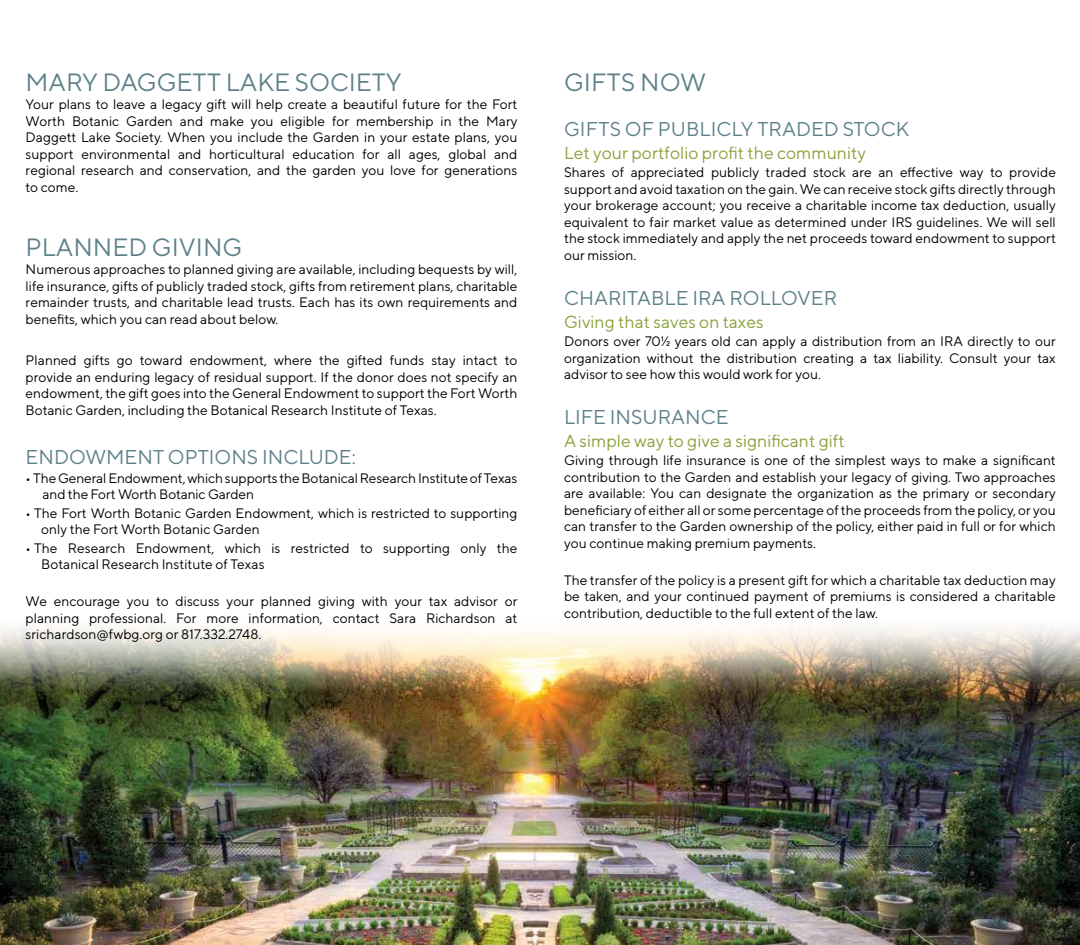
<style>
.page{position:relative;width:1080px;height:945px;background:#fff}
.page>*{position:absolute;margin:0;border:0;box-sizing:border-box;transform-origin:0 0}
.t1{font:25px "TT Norms";color:#5e8189}
.t2{font:20px "TT Norms";color:#5e8189}
.t3{font:17.5px "TT Norms";color:#8aa23b}
.t4{font:13.75px/16.5px "TT Norms";color:#000;text-align:justify}
</style>
<div class="page">
<img style="left:0;top:627px;width:1080px;height:318px">
<h1 class="t1" style="left:26px;top:67px;width:377px">MARY DAGGETT LAKE SOCIETY</h1>
<p class="t4" style="left:26px;top:96px;width:493px">Your plans to leave a legacy gift will help create a beautiful future for the Fort Worth Botanic Garden and make you eligible for membership in the Mary Daggett Lake Society. When you include the Garden in your estate plans, you support environmental and horticultural education for all ages, global and regional research and conservation, and the garden you love for generations to come.</p>
<h1 class="t1" style="left:26px;top:232px;width:218px">PLANNED GIVING</h1>
<p class="t4" style="left:26px;top:261px;width:493px">Numerous approaches to planned giving are available, including bequests by will, life insurance, gifts of publicly traded stock, gifts from retirement plans, charitable remainder trusts, and charitable lead trusts. Each has its own requirements and benefits, which you can read about below.</p>
<p class="t4" style="left:26px;top:352px;width:493px">Planned gifts go toward endowment, where the gifted funds stay intact to provide an enduring legacy of residual support. If the donor does not specify an endowment, the gift goes into the General Endowment to support the Fort Worth Botanic Garden, including the Botanical Research Institute of Texas.</p>
<h2 class="t2" style="left:26px;top:445px;width:332px">ENDOWMENT OPTIONS INCLUDE:</h2>
<p class="t4" style="left:43px;top:469px;width:476px;text-indent:-17px">• The General Endowment, which supports the Botanical Research Institute of Texas and the Fort Worth Botanic Garden</p>
<p class="t4" style="left:41px;top:504px;width:478px;text-indent:-16px">• The Fort Worth Botanic Garden Endowment, which is restricted to supporting only the Fort Worth Botanic Garden</p>
<p class="t4" style="left:41px;top:539px;width:478px;text-indent:-16px">• The Research Endowment, which is restricted to supporting only the<br>Botanical Research Institute of Texas</p>
<p class="t4" style="left:26px;top:593px;width:493px">We encourage you to discuss your planned giving with your tax advisor or planning professional. For more information, contact Sara Richardson at srichardson@fwbg.org or 817.332.2748.</p>
<h1 class="t1" style="left:564px;top:67px;width:144px">GIFTS NOW</h1>
<h2 class="t2" style="left:564px;top:117px;width:346px">GIFTS OF PUBLICLY TRADED STOCK</h2>
<p class="t3" style="left:564px;top:142px;width:303px">Let your portfolio profit the community</p>
<p class="t4" style="left:564px;top:164px;width:493px">Shares of appreciated publicly traded stock are an effective way to provide support and avoid taxation on the gain. We can receive stock gifts directly through your brokerage account; you receive a charitable income tax deduction, usually equivalent to fair market value as determined under IRS guidelines. We will sell the stock immediately and apply the net proceeds toward endowment to support our mission.</p>
<h2 class="t2" style="left:564px;top:285px;width:275px">CHARITABLE IRA ROLLOVER</h2>
<p class="t3" style="left:564px;top:311px;width:201px">Giving that saves on taxes</p>
<p class="t4" style="left:564px;top:333px;width:493px">Donors over 70½ years old can apply a distribution from an IRA directly to our organization without the distribution creating a tax liability. Consult your tax advisor to see how this would work for you.</p>
<h2 class="t2" style="left:564px;top:404px;width:166px">LIFE INSURANCE</h2>
<p class="t3" style="left:564px;top:430px;width:282px">A simple way to give a significant gift</p>
<p class="t4" style="left:564px;top:452px;width:493px">Giving through life insurance is one of the simplest ways to make a significant contribution to the Garden and establish your legacy of giving. Two approaches are available: You can designate the organization as the primary or secondary beneficiary of either all or some percentage of the proceeds from the policy, or you can transfer to the Garden ownership of the policy, either paid in full or for which you continue making premium payments.</p>
<p class="t4" style="left:564px;top:571px;width:493px">The transfer of the policy is a present gift for which a charitable tax deduction may be taken, and your continued payment of premiums is considered a charitable contribution, deductible to the full extent of the law.</p>
</div>
